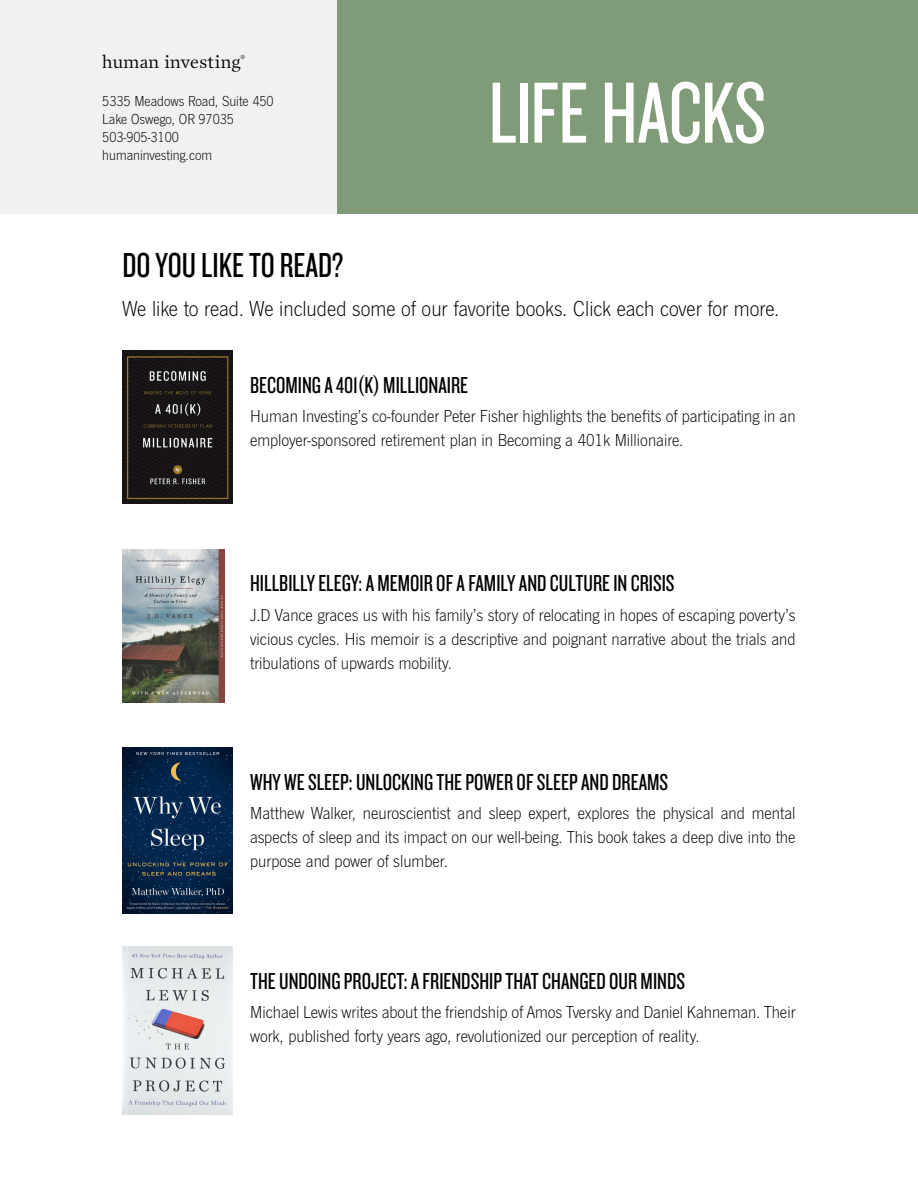
<style>
.page{position:relative;width:918px;height:1188px;background:#fff}
.page>*{position:absolute;margin:0;border:0;box-sizing:border-box;transform-origin:0 0}
.t1{font:90px "Knockout HTF28 Junior Featherwt";letter-spacing:-.01em;color:#fff}
.t2{font:36px "Knockout HTF28 Junior Featherwt";color:#000}
.t3{font:24px "Knockout HTF28 Junior Featherwt";color:#000}
.t4{font:300 22.5px "News Got";color:#000}
.t5{font:300 18px/24px "News Got";color:#000}
.t6{font:18px "Prensa";letter-spacing:.01em;color:#000}
.t7{font:300 15px/18px "News Got";color:#000}
.t8{font:6px "Prensa";color:#000}
</style>
<div class="page">
<div style="left:337px;top:0;width:581px;height:214px;background:#809b77"></div>
<div style="left:0;top:0;width:337px;height:214px;background:#f1f1f3"></div>
<img style="left:122px;top:350px;width:110px;height:154px">
<img style="left:122px;top:748px;width:110px;height:165px">
<img style="left:122px;top:946px;width:110px;height:169px">
<img style="left:122px;top:549px;width:102px;height:154px">
<p class="t6" style="left:102px;top:51px;width:140px">human investing</p>
<p class="t8" style="left:240px;top:53px;width:6px">®</p>
<p class="t7" style="left:102px;top:92px;width:173px">5335 Meadows Road, Suite 450<br>Lake Oswego, OR 97035<br>503-905-3100 humaninvesting.com</p>
<h1 class="t1" style="left:489px;top:68px;width:279px">LIFE HACKS</h1>
<h2 class="t2" style="left:122px;top:247px;width:222px">DO YOU LIKE TO READ?</h2>
<p class="t4" style="left:122px;top:297px;width:659px">We like to read. We included some of our favorite books. Click each cover for more.</p>
<h3 class="t3" style="left:250px;top:373px;width:219px">BECOMING A 401(K) MILLIONAIRE</h3>
<p class="t5" style="left:250px;top:404px;width:547px">Human Investing’s co-founder Peter Fisher highlights the benefits of participating in an employer-sponsored retirement plan in Becoming a 401k Millionaire.</p>
<h3 class="t3" style="left:250px;top:571px;width:426px">HILLBILLY ELEGY: A MEMOIR OF A FAMILY AND CULTURE IN CRISIS</h3>
<p class="t5" style="left:250px;top:603px;width:547px;text-align:justify">J.D Vance graces us with his family’s story of relocating in hopes of escaping poverty’s vicious cycles. His memoir is a descriptive and poignant narrative about the trials and tribulations of upwards mobility.</p>
<h3 class="t3" style="left:250px;top:770px;width:420px">WHY WE SLEEP: UNLOCKING THE POWER OF SLEEP AND DREAMS</h3>
<p class="t5" style="left:250px;top:802px;width:547px;text-align:justify">Matthew Walker, neuroscientist and sleep expert, explores the physical and mental aspects of sleep and its impact on our well-being. This book takes a deep dive into the purpose and power of slumber.</p>
<h3 class="t3" style="left:250px;top:969px;width:436px">THE UNDOING PROJECT: A FRIENDSHIP THAT CHANGED OUR MINDS</h3>
<p class="t5" style="left:250px;top:1000px;width:547px">Michael Lewis writes about the friendship of Amos Tversky and Daniel Kahneman. Their work, published forty years ago, revolutionized our perception of reality.</p>
</div>
